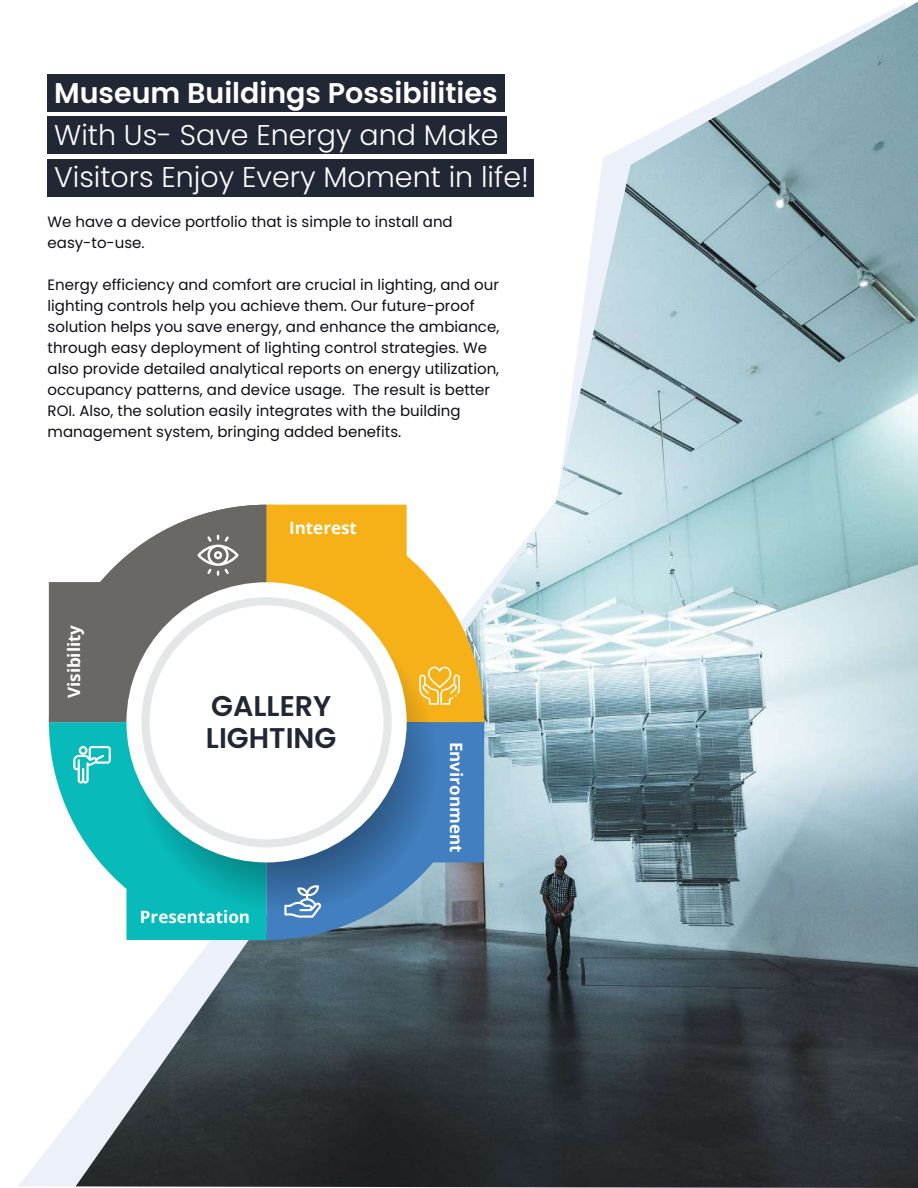
<style>
.page{position:relative;width:918px;height:1188px;background:#fff}
.page>*{position:absolute;margin:0;border:0;box-sizing:border-box;transform-origin:0 0}
.t1{font:300 28.5px/42px "Poppins";color:#fff}
.t2{font:600 28.5px "Poppins";color:#fff}
.t3{font:600 28.5px/31.5px "Poppins";color:#222735}
.t4{font:700 16.95px "Open Sans";color:#fff}
.t5{font:15px/21px "Poppins";color:#0d0f16}
</style>
<div class="page">
<img style="left:76px;top:2px;width:842px;height:1186px">
<div style="left:48px;top:159px;width:486px;height:38px;background:#222735"></div>
<div style="left:48px;top:116px;width:459px;height:37px;background:#222735"></div>
<div style="left:48px;top:74px;width:457px;height:38px;background:#222735"></div>
<svg style="left:49px;top:505px;width:435px;height:435px"></svg>
<h1 class="t2" style="left:54px;top:76px;width:445px">Museum Buildings Possibilities</h1>
<h1 class="t1" style="left:54px;top:114px;width:476px">With Us- Save Energy and Make<br>Visitors Enjoy Every Moment in life!</h1>
<p class="t5" style="left:48px;top:212px;width:407px">We have a device portfolio that is simple to install and easy-to-use.</p>
<p class="t5" style="left:48px;top:275px;width:453px">Energy efficiency and comfort are crucial in lighting, and our lighting controls help you achieve them. Our future-proof solution helps you save energy, and enhance the ambiance, through easy deployment of lighting control strategies. We also provide detailed analytical reports on energy utilization, occupancy patterns, and device usage. The result is better ROI. Also, the solution easily integrates with the building management system, bringing added benefits.</p>
<p class="t4" style="left:62px;top:698px;width:75px;rotate:-90deg">Visibility</p>
<p class="t4" style="left:289px;top:516px;width:69px">Interest</p>
<h1 class="t3" style="left:206px;top:691px;width:132px">GALLERY<br>LIGHTING</h1>
<p class="t4" style="left:140px;top:905px;width:112px">Presentation</p>
<p class="t4" style="left:468px;top:742px;width:112px;rotate:90deg">Environment</p>
</div>
